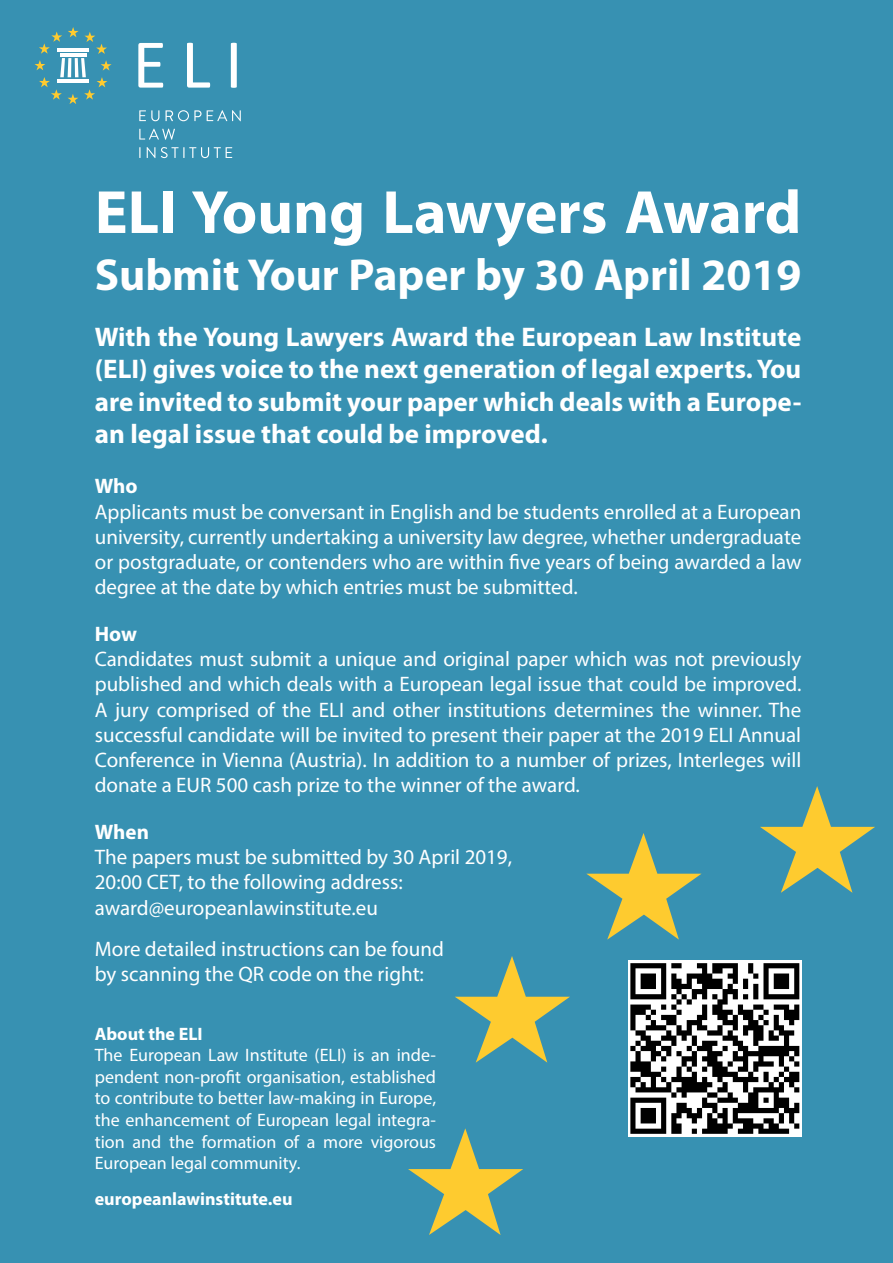
<style>
.page{position:relative;width:893px;height:1263px;background:#3791b2}
.page>*{position:absolute;margin:0;border:0;box-sizing:border-box;transform-origin:0 0}
.t1{font:700 61.5px "Myriad Pro";color:#fff}
.t2{font:700 45px "Myriad Pro";color:#fff}
.Paragraph_Style_1{font:700 27px/32.4px "Myriad Pro";color:#fff;text-align:justify}
.t3{font:21px/25.2px "Myriad Pro";color:#fff;text-align:justify}
.t4{font:700 21px "Myriad Pro";letter-spacing:-.005em;color:#fff}
.Paragraph_Style_1-2{font:18px/21.6px "Myriad Pro";color:#fff;text-align:justify}
.Paragraph_Style_1-3{font:700 18px "Myriad Pro";color:#fff}
</style>
<div class="page">
<svg style="left:35px;top:27px;width:77px;height:77px"></svg>
<svg style="left:139px;top:110px;width:20px;height:11px"></svg>
<svg style="left:166px;top:110px;width:75px;height:11px"></svg>
<svg style="left:139px;top:129px;width:36px;height:11px"></svg>
<svg style="left:147px;top:147px;width:8px;height:11px"></svg>
<svg style="left:161px;top:147px;width:71px;height:11px"></svg>
<svg style="left:138px;top:43px;width:25px;height:45px"></svg>
<svg style="left:187px;top:43px;width:23px;height:45px"></svg>
<svg style="left:231px;top:43px;width:6px;height:45px"></svg>
<svg style="left:408px;top:1128px;width:115px;height:107px"></svg>
<svg style="left:455px;top:956px;width:115px;height:107px"></svg>
<svg style="left:586px;top:833px;width:115px;height:106px"></svg>
<svg style="left:760px;top:786px;width:115px;height:107px"></svg>
<img style="left:628px;top:960px;width:173px;height:176px">
<p class="t1" style="left:95px;top:172px;width:708px">ELI Young Lawyers Award</p>
<p class="t2" style="left:95px;top:245px;width:708px">Submit Your Paper by 30 April 2019</p>
<p class="Paragraph_Style_1" style="left:95px;top:319px;width:708px">With the Young Lawyers Award the European Law Institute (ELI) gives voice to the next generation of legal experts. You are invited to submit your paper which deals with a Europe&shy;an legal issue that could be improved.</p>
<p class="t4" style="left:95px;top:472px;width:44px">Who</p>
<p class="t3" style="left:95px;top:498px;width:708px">Applicants must be conversant in English and be students enrolled at a European university, currently undertaking a university law degree, whether undergraduate or postgraduate, or contenders who are within five years of being awarded a law degree at the date by which entries must be submitted.</p>
<p class="t4" style="left:95px;top:620px;width:44px">How</p>
<p class="t3" style="left:95px;top:646px;width:708px">Candidates must submit a unique and original paper which was not previously published and which deals with a European legal issue that could be improved.<br>A jury comprised of the ELI and other institutions determines the winner. The successful candidate will be invited to present their paper at the 2019 ELI Annual Conference in Vienna (Austria). In addition to a number of prizes, Interleges will donate a EUR 500 cash prize to the winner of the award.</p>
<p class="t4" style="left:95px;top:818px;width:56px">When</p>
<p class="t3" style="left:95px;top:844px;width:419px">The papers must be submitted by 30 April 2019,</p>
<p class="t3" style="left:95px;top:869px;width:309px">20:00 CET, to the following address:</p>
<p class="t3" style="left:95px;top:894px;width:285px">award@europeanlawinstitute.eu</p>
<p class="t3" style="left:95px;top:936px;width:351px">More detailed instructions can be found</p>
<p class="t3" style="left:95px;top:961px;width:331px">by scanning the QR code on the right:</p>
<p class="Paragraph_Style_1-3" style="left:95px;top:1022px;width:109px">About the ELI</p>
<p class="Paragraph_Style_1-2" style="left:95px;top:1044px;width:343px">The European Law Institute (ELI) is an inde&shy;pendent non-profit organisation, established to contribute to better law-making in Europe, the enhancement of European legal integra&shy;tion and the formation of a more vigorous European legal community.</p>
<p class="Paragraph_Style_1-3" style="left:95px;top:1187px;width:199px">europeanlawinstitute.eu</p>
</div>
